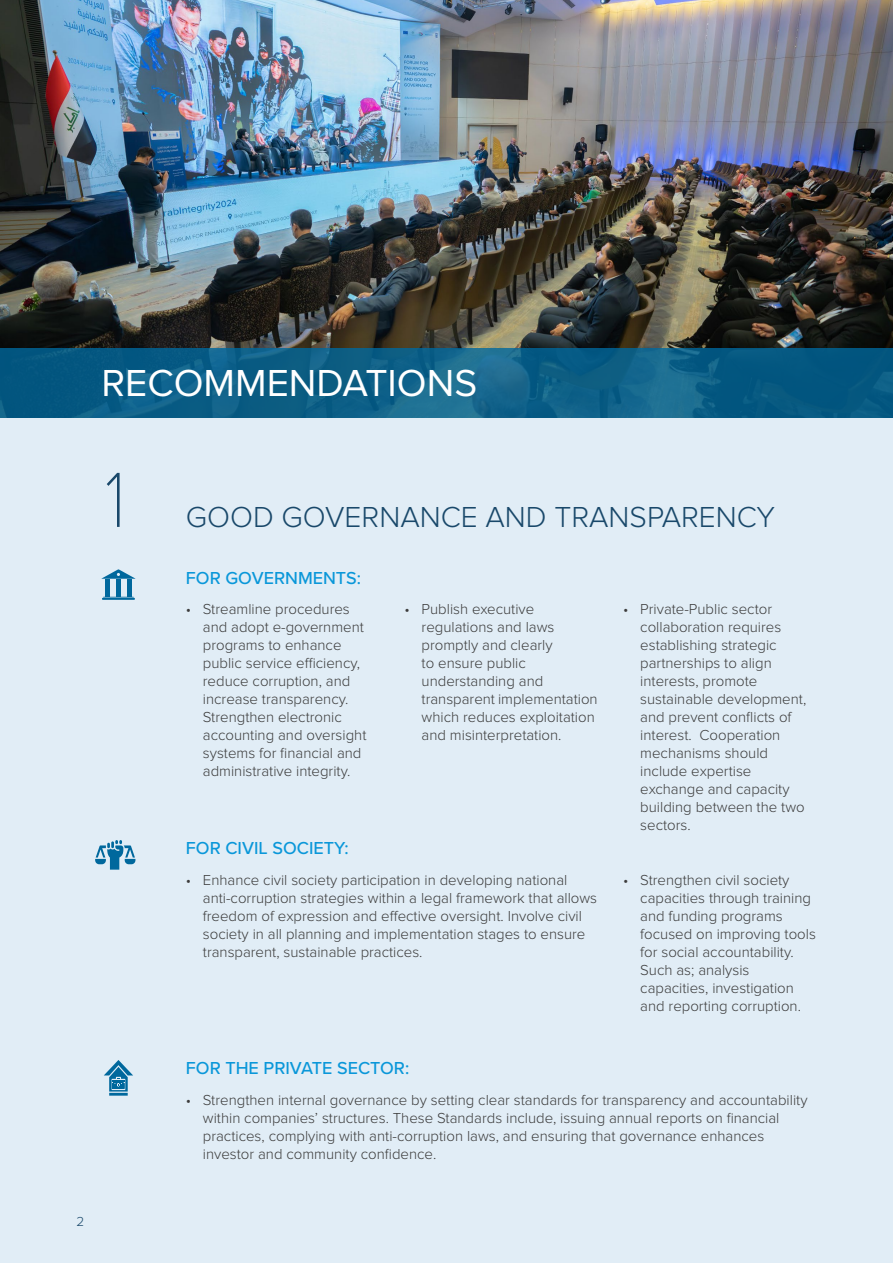
<style>
.page{position:relative;width:893px;height:1263px;background:#e1edf6}
.page>*{position:absolute;margin:0;border:0;box-sizing:border-box;transform-origin:0 0}
.t1{font:100 81px "Proxima Nova T";color:#19486a}
.t2{font:39px "Proxima Nova";color:#fff}
.t3{font:300 30px "Proxima Nova";color:#19486a}
.t4{font:500 18px "Proxima Nova";color:#0a97d9}
.t5{font:300 15px/18px "Proxima Nova";color:#3c3c3c}
.t6{font:300 13.5px "Proxima Nova";color:#19486a}
</style>
<div class="page">
<div style="left:116px;top:579px;width:5px;height:17px;background:#00689d"></div>
<svg style="left:103px;top:597px;width:31px;height:1px"></svg>
<hr style="left:102px;top:598px;width:33px;height:2px;background:#00689d">
<hr style="left:105px;top:579px;width:4px;height:17px;background:#00689d">
<svg style="left:101px;top:569px;width:34px;height:10px"></svg>
<hr style="left:128px;top:579px;width:4px;height:17px;background:#00689d">
<svg style="left:95px;top:840px;width:40px;height:30px"></svg>
<img style="left:0;top:0;width:893px;height:348px">
<svg style="left:0;top:348px;width:893px;height:70px;background:#0c5e86"></svg>
<svg style="left:104px;top:1060px;width:29px;height:36px"></svg>
<h2 class="t2" style="left:101px;top:361px;width:377px">RECOMMENDATIONS</h2>
<h1 class="t1" style="left:104px;top:439px;width:24px">1</h1>
<p class="t6" style="left:77px;top:1214px;width:9px">2</p>
<h3 class="t3" style="left:186px;top:500px;width:591px">GOOD GOVERNANCE AND TRANSPARENCY</h3>
<p class="t4" style="left:186px;top:564px;width:177px">FOR GOVERNMENTS:</p>
<p class="t5" style="left:203px;top:601px;width:165px;text-indent:-17px">• Streamline procedures and adopt e-government programs to enhance public service efficiency, reduce corruption, and increase transparency.<br>Strengthen electronic accounting and oversight systems for financial and administrative integrity.</p>
<p class="t5" style="left:422px;top:601px;width:178px;text-indent:-17px">• Publish executive regulations and laws promptly and clearly<br>to ensure public understanding and transparent implementation which reduces exploitation and misinterpretation.</p>
<p class="t5" style="left:640px;top:601px;width:168px;text-indent:-17px">• Private-Public sector collaboration requires establishing strategic partnerships to align interests, promote sustainable development, and prevent conflicts of interest. Cooperation mechanisms should include expertise exchange and capacity building between the two sectors.</p>
<p class="t4" style="left:186px;top:835px;width:164px">FOR CIVIL SOCIETY:</p>
<p class="t5" style="left:203px;top:871px;width:396px;text-indent:-17px">• Enhance civil society participation in developing national anti-corruption strategies within a legal framework that allows freedom of expression and effective oversight. Involve civil society in all planning and implementation stages to ensure transparent, sustainable practices.</p>
<p class="t5" style="left:640px;top:871px;width:177px;text-indent:-17px">• Strengthen civil society capacities through training and funding programs focused on improving tools for social accountability.<br>Such as; analysis capacities, investigation and reporting corruption.</p>
<p class="t4" style="left:186px;top:1055px;width:225px">FOR THE PRIVATE SECTOR:</p>
<p class="t5" style="left:203px;top:1091px;width:606px;text-indent:-17px">• Strengthen internal governance by setting clear standards for transparency and accountability within companies’ structures. These Standards include, issuing annual reports on financial practices, complying with anti-corruption laws, and ensuring that governance enhances investor and community confidence.</p>
</div>
